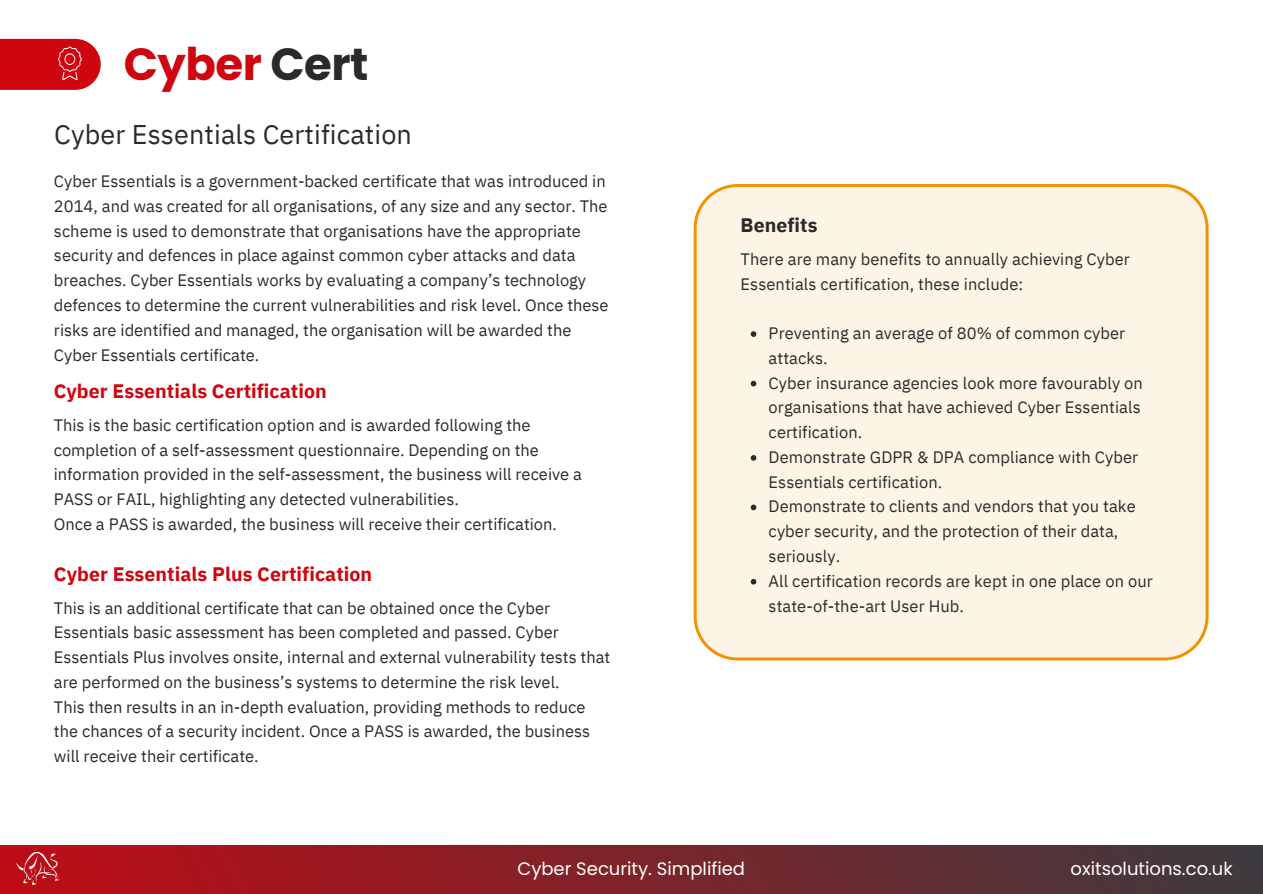
<style>
.page{position:relative;width:1263px;height:894px;background:#fff}
.page>*{position:absolute;margin:0;border:0;box-sizing:border-box;transform-origin:0 0}
.t1{font:700 45px "Poppins";letter-spacing:-.01em;color:#cf0610}
.t2{font:27px "IBM Plex Sans";letter-spacing:.005em;color:#2b2a29}
.t3{font:700 19.5px "IBM Plex Sans";letter-spacing:.005em;color:#cf0610}
.t4{font:700 19.5px "IBM Plex Sans";letter-spacing:.005em;color:#2b2a29}
.t5{font:18px "Poppins";color:#fff}
.t6{font:16.5px/24.8px "IBM Plex Sans";color:#2b2a29}
.s1{color:#2b2a29}
</style>
<div class="page">
<svg style="left:0;top:39px;width:101px;height:51px;background:#d31b24"></svg>
<div style="left:694px;top:184px;width:514px;height:476px;background:#fef4e6"></div>
<svg style="left:751px;top:331px;width:5px;height:6px"></svg>
<svg style="left:751px;top:380px;width:5px;height:6px"></svg>
<svg style="left:751px;top:455px;width:5px;height:5px"></svg>
<svg style="left:751px;top:504px;width:5px;height:6px"></svg>
<svg style="left:751px;top:578px;width:5px;height:6px"></svg>
<div style="left:0;top:845px;width:1263px;height:48px;background:linear-gradient(to right,#be0c15,#3d3b3f)"></div>
<img style="left:9px;top:852px;width:59px;height:34px">
<p class="t1" style="left:124px;top:32px;width:246px">Cyber <span class="s1">Cert</span></p>
<p class="t2" style="left:54px;top:116px;width:359px">Cyber Essentials Certification</p>
<p class="t6" style="left:54px;top:168px;width:556px">Cyber Essentials is a government-backed certificate that was introduced in 2014, and was created for all organisations, of any size and any sector. The scheme is used to demonstrate that organisations have the appropriate security and defences in place against common cyber attacks and data breaches. Cyber Essentials works by evaluating a company’s technology defences to determine the current vulnerabilities and risk level. Once these risks are identified and managed, the organisation will be awarded the Cyber Essentials certificate.</p>
<p class="t3" style="left:54px;top:378px;width:275px">Cyber Essentials Certification</p>
<p class="t6" style="left:54px;top:412px;width:530px">This is the basic certification option and is awarded following the completion of a self-assessment questionnaire. Depending on the information provided in the self-assessment, the business will receive a PASS or FAIL, highlighting any detected vulnerabilities.</p>
<p class="t6" style="left:54px;top:511px;width:505px">Once a PASS is awarded, the business will receive their certification.</p>
<p class="t3" style="left:54px;top:560px;width:320px">Cyber Essentials Plus Certification</p>
<p class="t6" style="left:54px;top:595px;width:558px">This is an additional certificate that can be obtained once the Cyber Essentials basic assessment has been completed and passed. Cyber Essentials Plus involves onsite, internal and external vulnerability tests that are performed on the business’s systems to determine the risk level.</p>
<p class="t6" style="left:54px;top:694px;width:533px">This then results in an in-depth evaluation, providing methods to reduce</p>
<p class="t6" style="left:54px;top:718px;width:538px">the chances of a security incident. Once a PASS is awarded, the business</p>
<p class="t6" style="left:54px;top:743px;width:206px">will receive their certificate.</p>
<p class="t4" style="left:741px;top:212px;width:78px">Benefits</p>
<p class="t6" style="left:741px;top:246px;width:391px">There are many benefits to annually achieving Cyber<br>Essentials certification, these include:</p>
<p class="t6" style="left:769px;top:320px;width:358px">Preventing an average of 80% of common cyber attacks.</p>
<p class="t6" style="left:769px;top:370px;width:376px">Cyber insurance agencies look more favourably on organisations that have achieved Cyber Essentials certification.</p>
<p class="t6" style="left:769px;top:444px;width:371px">Demonstrate GDPR &amp; DPA compliance with Cyber<br>Essentials certification.</p>
<p class="t6" style="left:769px;top:494px;width:369px">Demonstrate to clients and vendors that you take cyber security, and the protection of their data, seriously.</p>
<p class="t6" style="left:769px;top:568px;width:386px">All certification records are kept in one place on our state-of-the-art User Hub.</p>
<p class="t5" style="left:517px;top:855px;width:229px">Cyber Security. Simplified</p>
<p class="t5" style="left:1070px;top:855px;width:164px">oxitsolutions.co.uk</p>
</div>
